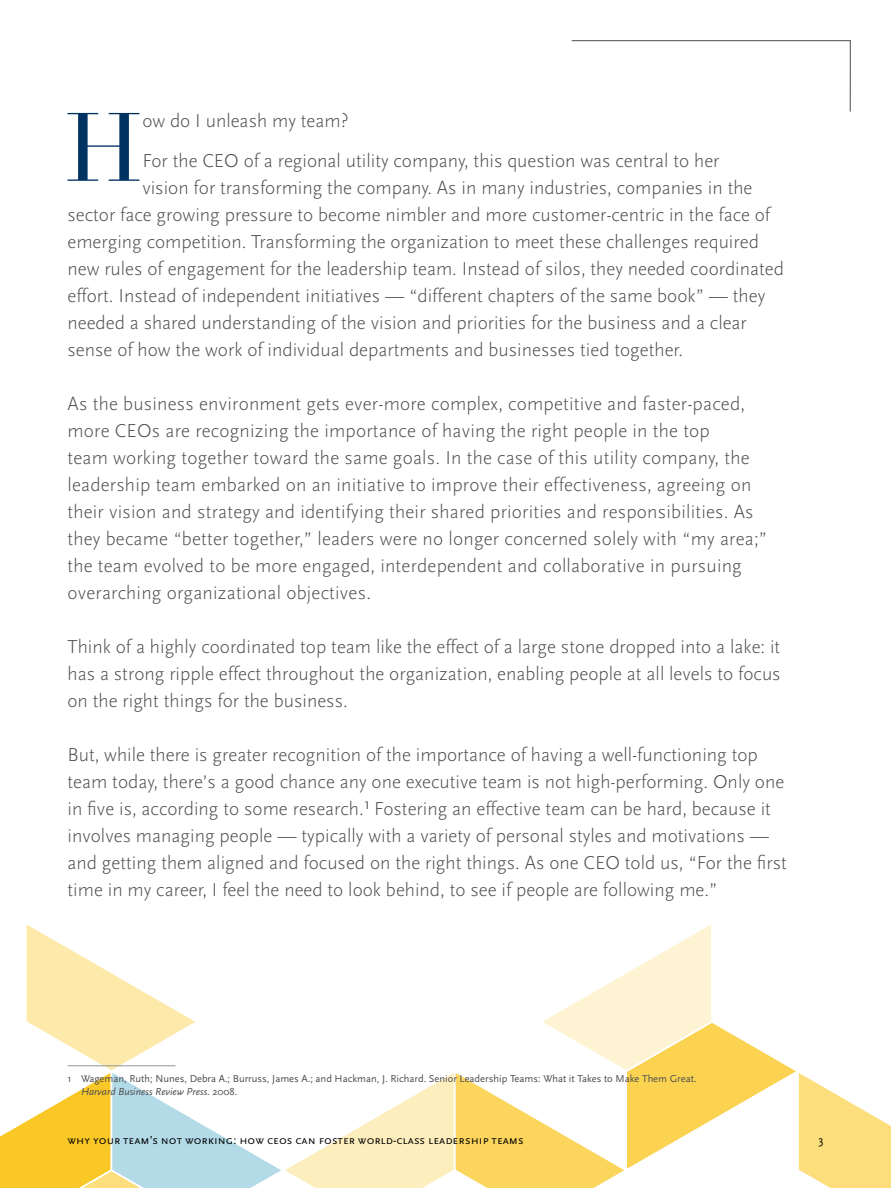
<style>
.page{position:relative;width:891px;height:1188px;background:#fff}
.page>*{position:absolute;margin:0;border:0;box-sizing:border-box;transform-origin:0 0}
.t1{font:95.4px "Didot LT Std";color:#003262}
.t2{font:300 19.5px/27px "Scala Sans Pro";color:#4d4d4f}
.t3{font:12px "Scala Sans Pro";color:#000}
.t4{font:10.5px/12.6px "Scala Sans Pro";color:#4d4d4f}
.s1{font-style:italic}
</style>
<div class="page">
<svg style="left:0;top:924px;width:891px;height:264px"></svg>
<hr style="left:67px;top:1066px;width:108px;height:1px;background:#939598">
<svg style="left:571px;top:40px;width:280px;height:72px"></svg>
<h1 class="t1" style="left:65px;top:91px;width:79px">H</h1>
<p class="t2" style="left:142px;top:100px;width:579px;line-height:40.5px">ow do I unleash my team?<br>For the CEO of a regional utility company, this question was central to her</p>
<p class="t2" style="left:67px;top:175px;width:718px;text-indent:75px">vision for transforming the company. As in many industries, companies in the sector face growing pressure to become nimbler and more customer-centric in the face of emerging competition. Transforming the organization to meet these challenges required new rules of engagement for the leadership team. Instead of silos, they needed coordinated effort. Instead of independent initiatives — “different chapters of the same book” — they needed a shared understanding of the vision and priorities for the business and a clear sense of how the work of individual departments and businesses tied together.</p>
<p class="t2" style="left:67px;top:391px;width:701px">As the business environment gets ever-more complex, competitive and faster-paced, more CEOs are recognizing the importance of having the right people in the top<br>team working together toward the same goals. In the case of this utility company, the leadership team embarked on an initiative to improve their effectiveness, agreeing on their vision and strategy and identifying their shared priorities and responsibilities. As they became “better together,” leaders were no longer concerned solely with “my area;” the team evolved to be more engaged, interdependent and collaborative in pursuing overarching organizational objectives.</p>
<p class="t2" style="left:67px;top:634px;width:715px;text-align:justify">Think of a highly coordinated top team like the effect of a large stone dropped into a lake: it has a strong ripple effect throughout the organization, enabling people at all levels to focus on the right things for the business.</p>
<p class="t2" style="left:67px;top:742px;width:721px">But, while there is greater recognition of the importance of having a well-functioning top team today, there’s a good chance any one executive team is not high-performing. Only one in five is, according to some research.<sup>1</sup> Fostering an effective team can be hard, because it involves managing people — typically with a variety of personal styles and motivations — and getting them aligned and focused on the right things. As one CEO told us, “For the first time in my career, I feel the need to look behind, to see if people are following me.”</p>
<p class="t4" style="left:81px;top:1072px;width:617px;text-indent:-14px">1 Wageman, Ruth; Nunes, Debra A.; Burruss, James A.; and Hackman, J. Richard. Senior Leadership Teams: What it Takes to Make Them Great.<br><span class="s1">Harvard Business Review Press</span>. 2008.</p>
<p class="t3" style="left:68px;top:1133px;width:458px">Why Your Team’s Not Workin g: H ow CEOs Can Foster World-Class Leadership Teams</p>
<p class="t3" style="left:818px;top:1133px;width:7px">3</p>
</div>
